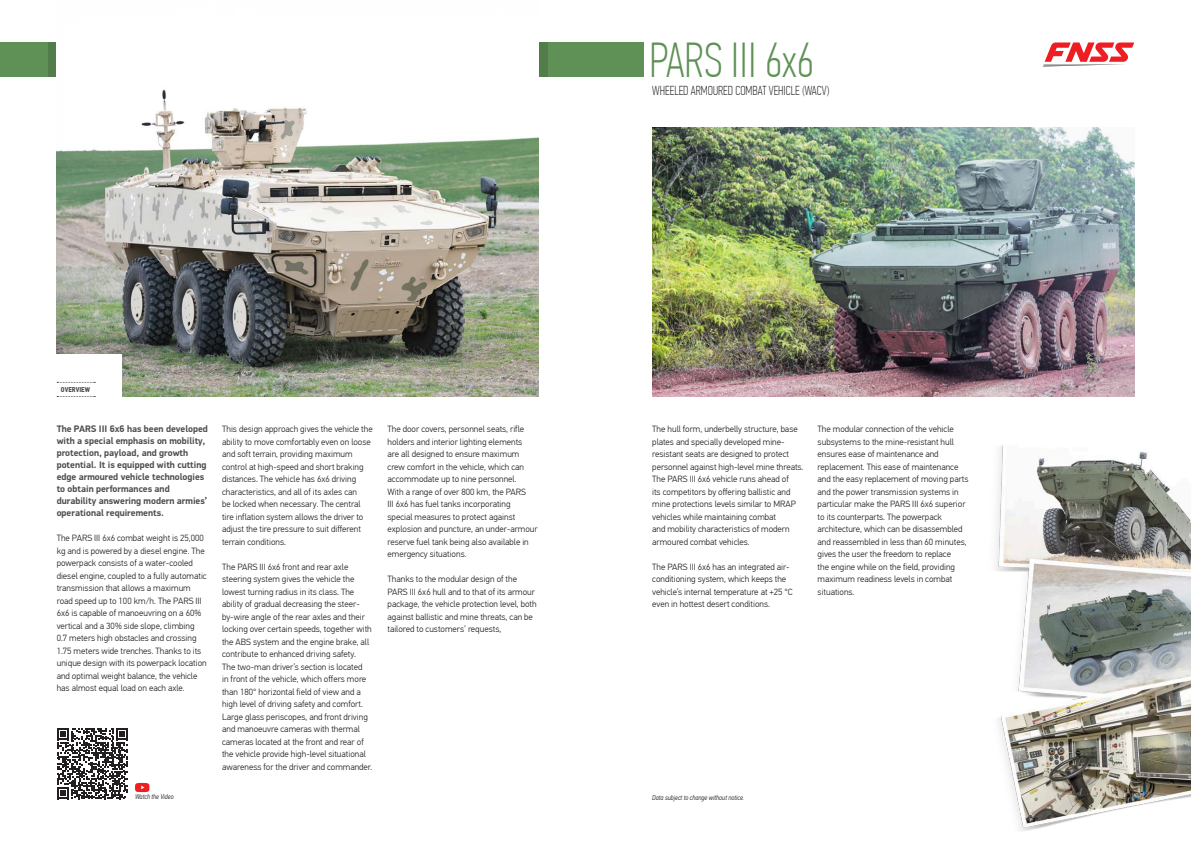
<style>
.page{position:relative;width:1191px;height:842px;background:#fff}
.page>*{position:absolute;margin:0;border:0;box-sizing:border-box;transform-origin:0 0}
.Arac_Adi_TR{font:100 49px "PF Din Text Comp Pro";color:#5f9156}
.Arac_Adi_Alt_Baslik{font:100 13px "PF Din Text Comp Pro";color:#231f20}
.Paragraf_Bold_ENG{font:700 9.5px/12px "PF Din Display Pro";color:#4b4c4d}
.Paragraf_ENG{font:300 9px/12.5px "PF Din Text Pro";color:#231f20}
.Teknik_Ozellikler_Sa{font:italic 300 7px "PF Din Text Cond Pro";color:#231f20}
.Genel_Bakiş_ENG{font:700 7px "PF Din Text Cond Pro";color:#4b4c4d}
</style>
<div class="page">
<div style="left:0;top:43px;width:643px;height:34px;background:#5f9156"></div>
<svg style="left:48px;top:43px;width:499px;height:34px"></svg>
<img style="left:57px;top:43px;width:482px;height:354px">
<img style="left:652px;top:128px;width:482px;height:269px">
<svg style="left:1042px;top:42px;width:92px;height:25px"></svg>
<div style="left:50px;top:354px;width:72px;height:50px;background:#fff"></div>
<svg style="left:57px;top:382px;width:38px;height:1px"></svg>
<svg style="left:57px;top:396px;width:38px;height:1px"></svg>
<svg style="left:57px;top:728px;width:71px;height:71px"></svg>
<svg style="left:135px;top:783px;width:14px;height:9px"></svg>
<img style="left:995px;top:445px;width:196px;height:386px">
<p class="Arac_Adi_TR" style="left:649px;top:32px;width:166px">PARS III 6x6</p>
<p class="Arac_Adi_Alt_Baslik" style="left:652px;top:83px;width:179px">WHEELED ARMOURED COMBAT VEHICLE (WACV)</p>
<p class="Genel_Bakiş_ENG" style="left:61px;top:385px;width:30px">OVERVIEW</p>
<p class="Paragraf_Bold_ENG" style="left:57px;top:423px;width:153px">The PARS III 6x6 has been developed with a special emphasis on mobility, protection, payload, and growth potential. It is equipped with cutting edge armoured vehicle technologies to obtain performances and durability answering modern armies’ operational requirements.</p>
<p class="Paragraf_ENG" style="left:57px;top:532px;width:152px">The PARS III 6x6 combat weight is 25,000 kg and is powered by a diesel engine. The powerpack consists of a water-cooled diesel engine, coupled to a fully automatic transmission that allows a maximum road speed up to 100 km/h. The PARS III 6x6 is capable of manoeuvring on a 60% vertical and a 30% side slope, climbing 0.7 meters high obstacles and crossing 1.75 meters wide trenches. Thanks to its unique design with its powerpack location and optimal weight balance, the vehicle has almost equal load on each axle.</p>
<p class="Teknik_Ozellikler_Sa" style="left:135px;top:793px;width:40px">Watch the Video</p>
<p class="Paragraf_ENG" style="left:222px;top:423px;width:152px">This design approach gives the vehicle the ability to move comfortably even on loose and soft terrain, providing maximum control at high-speed and short braking distances. The vehicle has 6x6 driving characteristics, and all of its axles can<br>be locked when necessary. The central tire inflation system allows the driver to adjust the tire pressure to suit different terrain conditions.</p>
<p class="Paragraf_ENG" style="left:222px;top:560px;width:151px">The PARS III 6x6 front and rear axle steering system gives the vehicle the lowest turning radius in its class. The ability of gradual decreasing the steer&shy;by-wire angle of the rear axles and their locking over certain speeds, together with the ABS system and the engine brake, all contribute to enhanced driving safety.</p>
<p class="Paragraf_ENG" style="left:222px;top:660px;width:152px">The two-man driver’s section is located<br>in front of the vehicle, which offers more than 180° horizontal field of view and a high level of driving safety and comfort.<br>Large glass periscopes, and front driving and manoeuvre cameras with thermal cameras located at the front and rear of the vehicle provide high-level situational awareness for the driver and commander.</p>
<p class="Paragraf_ENG" style="left:387px;top:423px;width:152px">The door covers, personnel seats, rifle holders and interior lighting elements<br>are all designed to ensure maximum crew comfort in the vehicle, which can accommodate up to nine personnel.<br>With a range of over 800 km, the PARS<br>III 6x6 has fuel tanks incorporating special measures to protect against explosion and puncture, an under-armour reserve fuel tank being also available in emergency situations.</p>
<p class="Paragraf_ENG" style="left:387px;top:573px;width:151px">Thanks to the modular design of the PARS III 6x6 hull and to that of its armour package, the vehicle protection level, both against ballistic and mine threats, can be tailored to customers’ requests,</p>
<p class="Paragraf_ENG" style="left:652px;top:423px;width:153px">The hull form, underbelly structure, base plates and specially developed mine&shy;resistant seats are designed to protect personnel against high-level mine threats.<br>The PARS III 6x6 vehicle runs ahead of<br>its competitors by offering ballistic and mine protections levels similar to MRAP vehicles while maintaining combat<br>and mobility characteristics of modern armoured combat vehicles.</p>
<p class="Paragraf_ENG" style="left:652px;top:560px;width:142px">The PARS III 6x6 has an integrated air&shy;conditioning system, which keeps the vehicle’s internal temperature at +25 °C even in hottest desert conditions.</p>
<p class="Paragraf_ENG" style="left:817px;top:423px;width:152px">The modular connection of the vehicle subsystems to the mine-resistant hull ensures ease of maintenance and replacement. This ease of maintenance and the easy replacement of moving parts and the power transmission systems in particular make the PARS III 6x6 superior to its counterparts. The powerpack architecture, which can be disassembled and reassembled in less than 60 minutes, gives the user the freedom to replace<br>the engine while on the field, providing maximum readiness levels in combat situations.</p>
<p class="Teknik_Ozellikler_Sa" style="left:652px;top:794px;width:94px">Data subject to change without notice.</p>
</div>
